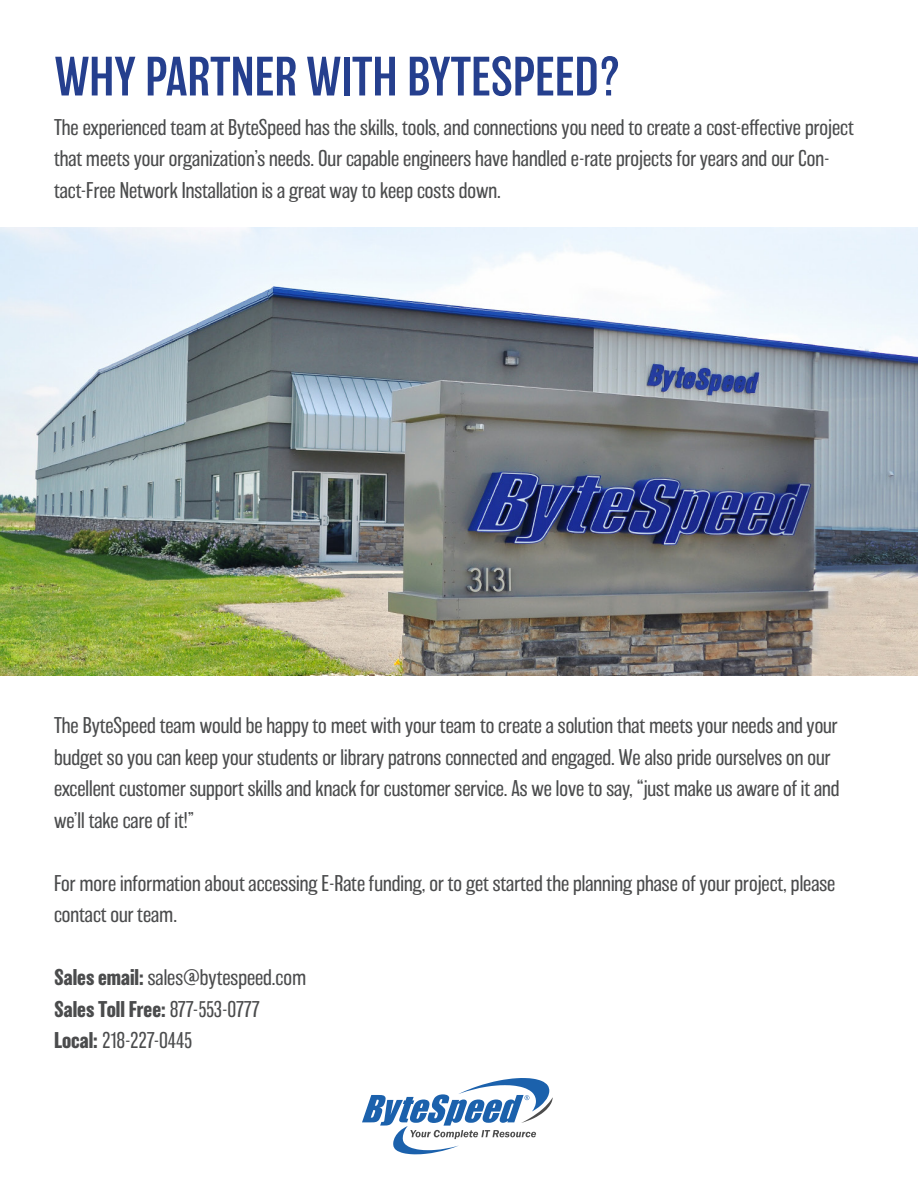
<style>
.page{position:relative;width:918px;height:1188px;background:#fff}
.page>*{position:absolute;margin:0;border:0;box-sizing:border-box;transform-origin:0 0}
.Text_Center{font:300 51px "Balboa";color:#253f8e}
.Text_Left{font:200 21px/31.5px "Balboa";color:#4b4c4d}
.Text_Left-2{font:700 21px "Balboa";color:#4b4c4d}
.Text_Left-3{font:200 21px "Balboa";letter-spacing:-.045em;color:#4b4c4d}
.s1{font-weight:700}
.s2{font-weight:200}
</style>
<div class="page">
<img style="left:0;top:227px;width:918px;height:449px">
<svg style="left:362px;top:1078px;width:191px;height:76px"></svg>
<p class="Text_Center" style="left:55px;top:50px;width:567px">WHY PARTNER WITH BYTESPEED?</p>
<p class="Text_Left" style="left:54px;top:111px;width:801px">The experienced team at ByteSpeed has the skills, tools, and connections you need to create a cost-effective project that meets your organization’s needs. Our capable engineers have handled e-rate projects for years and our Con&shy;tact-Free Network Installation is a great way to keep costs down.</p>
<p class="Text_Left" style="left:54px;top:710px;width:787px">The ByteSpeed team would be happy to meet with your team to create a solution that meets your needs and your budget so you can keep your students or library patrons connected and engaged. We also pride ourselves on our excellent customer support skills and knack for customer service. As we love to say, “just make us aware of it and we’ll take care of it!”</p>
<p class="Text_Left" style="left:54px;top:867px;width:783px">For more information about accessing E-Rate funding, or to get started the planning phase of your project, please contact our team.</p>
<p class="Text_Left" style="left:54px;top:962px;width:254px"><span class="s1">Sales email:</span> sales@bytespeed.com</p>
<p class="Text_Left-2" style="left:54px;top:997px;width:208px">Sales Toll Free: <span class="s2">877-553-0777</span></p>
<p class="Text_Left-3" style="left:54px;top:1029px;width:140px"><span class="s1">Local:</span> 218-227-0445</p>
</div>
